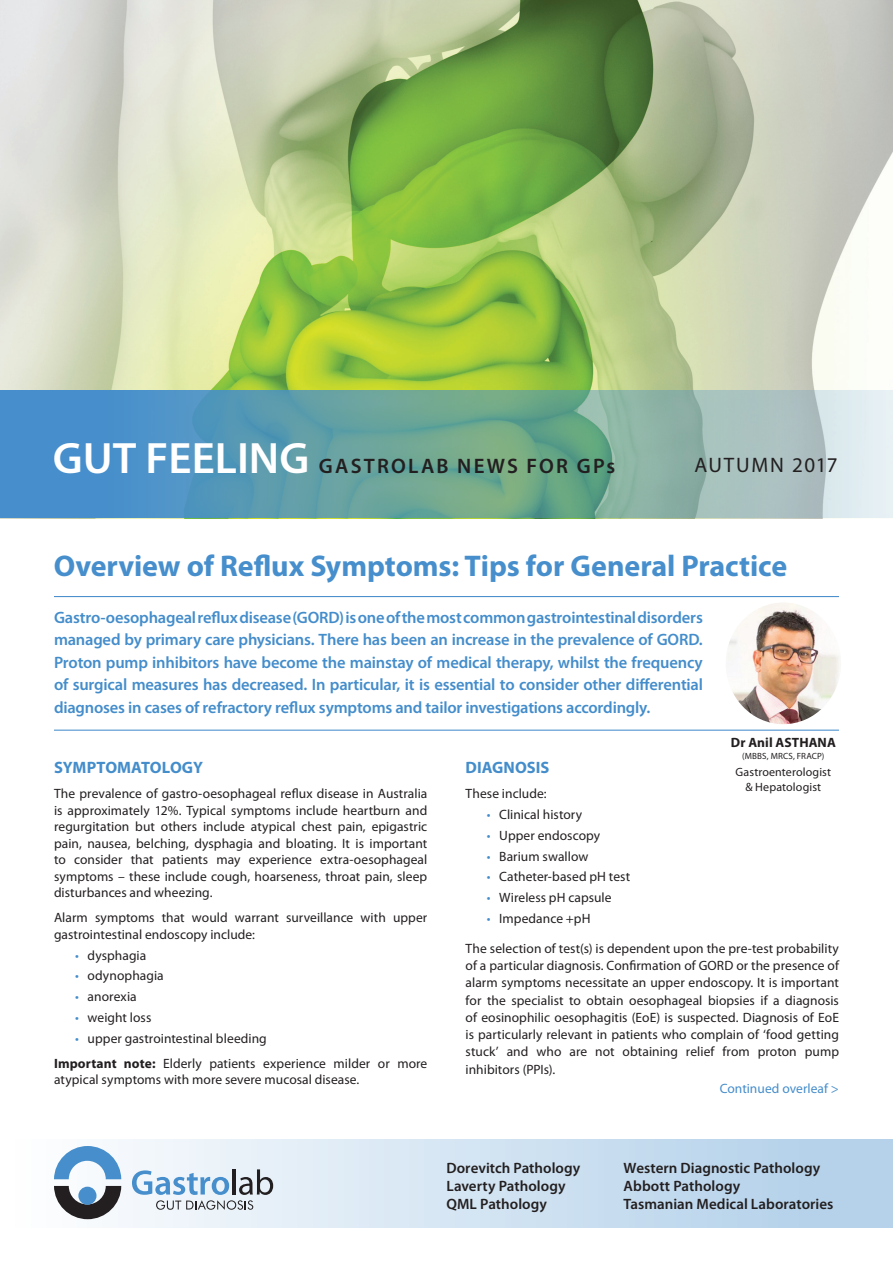
<style>
.page{position:relative;width:893px;height:1263px;background:#fff}
.page>*{position:absolute;margin:0;border:0;box-sizing:border-box;transform-origin:0 0}
.t1{font:700 30px "Myriad Pro";letter-spacing:-.005em;color:#468fcc}
.t2{font:600 21px "Myriad Pro";letter-spacing:.105em;color:#231f20}
.t3{font:21px "Myriad Pro";letter-spacing:.07em;color:#231f20}
.t4{font:600 16.5px/22.5px "Myriad Pro";letter-spacing:-.01em;color:#448dcb;text-align:justify}
.t5{font:700 16.5px "Myriad Pro";color:#448dcb}
.t6{font:600 15px "Myriad Pro";color:#231f20}
.t7{font:13.5px/16.5px "Myriad Pro";letter-spacing:.005em;color:#231f20;text-align:justify}
.t8{font:13.5px "Myriad Pro";letter-spacing:.005em;color:#448dcb}
.t9{font:700 13.5px "Myriad Pro";letter-spacing:.005em;color:#231f20}
.t10{font:12px/15px "Myriad Pro";letter-spacing:.01em;color:#231f20;text-align:center}
.t11{font:9px "Myriad Pro";letter-spacing:.02em;color:#231f20}
.s1{font-size:44.1px;color:#fff}
.s2{color:#448dcb}
.s3{font-weight:700}
</style>
<div class="page">
<div style="left:0;top:1139px;width:893px;height:88px;background:linear-gradient(to right,#fefefe,#afcee9)"></div>
<img style="left:0;top:0;width:893px;height:391px">
<svg style="left:0;top:391px;width:893px;height:127px;background:#76aab1"></svg>
<hr style="left:54px;top:596px;width:785px;height:1px;background:#448dcb">
<hr style="left:54px;top:730px;width:785px;height:1px;background:#448dcb">
<svg style="left:54px;top:1146px;width:67px;height:33px"></svg>
<svg style="left:54px;top:1186px;width:67px;height:33px"></svg>
<div style="left:78px;top:1187px;width:19px;height:18px;background:#468fcc;border-radius:50%"></div>
<svg style="left:132px;top:1169px;width:141px;height:41px"></svg>
<img style="left:728px;top:603px;width:112px;height:121px">
<p class="t2" style="left:53px;top:452px;width:564px"><span class="s1">GUT FEELING</span> GASTROLAB NEWS FOR GPs</p>
<p class="t3" style="left:694px;top:452px;width:144px">AUTUMN 2017</p>
<p class="t1" style="left:54px;top:546px;width:735px">Overview of Reflux Symptoms: Tips for General Practice</p>
<p class="t4" style="left:54px;top:605px;width:650px">Gastro-oesophageal reflux disease (GORD) is one of the most common gastrointestinal disorders managed by primary care physicians. There has been an increase in the prevalence of GORD.<br>Proton pump inhibitors have become the mainstay of medical therapy, whilst the frequency of surgical measures has decreased. In particular, it is essential to consider other differential diagnoses in cases of refractory reflux symptoms and tailor investigations accordingly.</p>
<p class="t5" style="left:54px;top:757px;width:150px">SYMPTOMATOLOGY</p>
<p class="t7" style="left:54px;top:785px;width:375px">The prevalence of gastro-oesophageal reflux disease in Australia is approximately 12%. Typical symptoms include heartburn and regurgitation but others include atypical chest pain, epigastric pain, nausea, belching, dysphagia and bloating. It is important to consider that patients may experience extra-oesophageal symptoms – these include cough, hoarseness, throat pain, sleep disturbances and wheezing.</p>
<p class="t7" style="left:54px;top:909px;width:375px">Alarm symptoms that would warrant surveillance with upper gastrointestinal endoscopy include:</p>
<p class="t7" style="left:75px;top:947px;width:73px"><span class="s2">•</span> dysphagia</p>
<p class="t7" style="left:75px;top:967px;width:90px"><span class="s2">•</span> odynophagia</p>
<p class="t7" style="left:75px;top:988px;width:63px"><span class="s2">•</span> anorexia</p>
<p class="t7" style="left:75px;top:1009px;width:78px"><span class="s2">•</span> weight loss</p>
<p class="t7" style="left:75px;top:1030px;width:193px"><span class="s2">•</span> upper gastrointestinal bleeding</p>
<p class="t7" style="left:54px;top:1055px;width:375px"><span class="s3">Important note:</span> Elderly patients experience milder or more atypical symptoms with more severe mucosal disease.</p>
<p class="t9" style="left:731px;top:734px;width:106px">Dr Anil ASTHANA</p>
<p class="t11" style="left:742px;top:750px;width:84px">(MBBS, MRCS, FRACP)</p>
<p class="t10" style="left:736px;top:764px;width:97px">Gastroenterologist &amp; Hepatologist</p>
<p class="t5" style="left:466px;top:757px;width:85px">DIAGNOSIS</p>
<p class="t7" style="left:466px;top:785px;width:83px">These include:</p>
<p class="t7" style="left:487px;top:806px;width:97px"><span class="s2">•</span> Clinical history</p>
<p class="t7" style="left:487px;top:827px;width:115px"><span class="s2">•</span> Upper endoscopy</p>
<p class="t7" style="left:487px;top:848px;width:103px"><span class="s2">•</span> Barium swallow</p>
<p class="t7" style="left:487px;top:868px;width:145px"><span class="s2">•</span> Catheter-based pH test</p>
<p class="t7" style="left:487px;top:889px;width:126px"><span class="s2">•</span> Wireless pH capsule</p>
<p class="t7" style="left:487px;top:910px;width:105px"><span class="s2">•</span> Impedance +pH</p>
<p class="t7" style="left:466px;top:939px;width:375px;line-height:17.2px">The selection of test(s) is dependent upon the pre-test probability of a particular diagnosis. Confirmation of GORD or the presence of alarm symptoms necessitate an upper endoscopy. It is important for the specialist to obtain oesophageal biopsies if a diagnosis of eosinophilic oesophagitis (EoE) is suspected. Diagnosis of EoE is particularly relevant in patients who complain of ‘food getting stuck’ and who are not obtaining relief from proton pump inhibitors (PPIs).</p>
<p class="t8" style="left:720px;top:1080px;width:121px">Continued overleaf &gt;</p>
<p class="t6" style="left:446px;top:1158px;width:135px">Dorevitch Pathology</p>
<p class="t6" style="left:446px;top:1176px;width:121px">Laverty Pathology</p>
<p class="t6" style="left:446px;top:1194px;width:102px">QML Pathology</p>
<p class="t6" style="left:624px;top:1158px;width:198px">Western Diagnostic Pathology</p>
<p class="t6" style="left:624px;top:1176px;width:118px">Abbott Pathology</p>
<p class="t6" style="left:624px;top:1194px;width:211px">Tasmanian Medical Laboratories</p>
</div>
